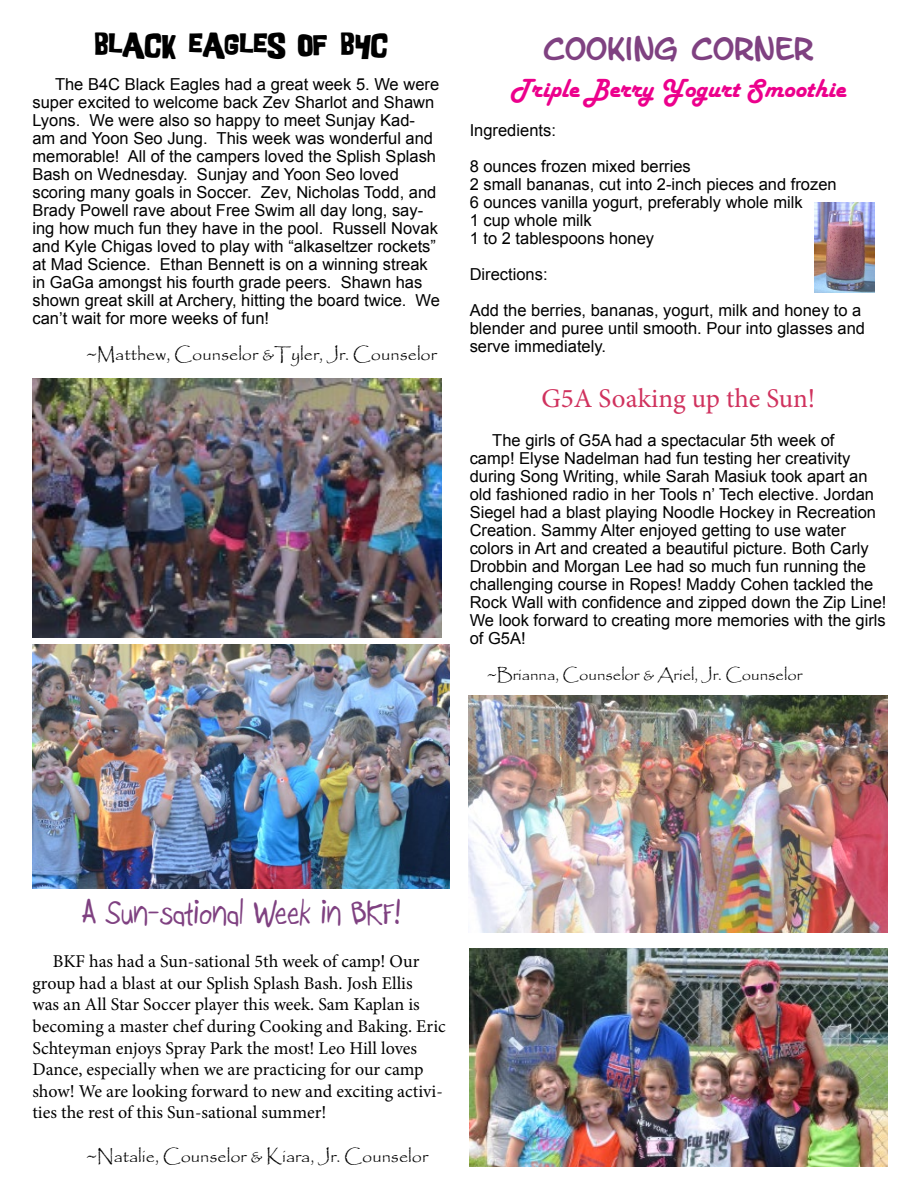
<style>
.page{position:relative;width:918px;height:1188px;background:#fff}
.page>*{position:absolute;margin:0;border:0;box-sizing:border-box;transform-origin:0 0}
.t1{font:36px "Boopee";color:#7f4181}
.t2{font:27px "Harlow Solid";color:#ec008c}
.t3{font:27px "Minion Pro";color:#d0325e}
.t4{font:27px "Good Girl";color:#000}
.t5{font:27px "Letter O Matic";color:#7f4181}
.t6{font:18px/21.6px "Minion Pro";letter-spacing:-.005em;color:#000}
.t7{font:18px "Papyrus";color:#000}
.t8{font:16.5px/18px "Arial";color:#000}
.t9{font:16.5px "Papyrus";color:#000}
</style>
<div class="page">
<img style="left:814px;top:203px;width:60px;height:90px">
<img style="left:468px;top:695px;width:419px;height:238px">
<img style="left:469px;top:948px;width:418px;height:218px">
<img style="left:32px;top:378px;width:409px;height:260px">
<img style="left:32px;top:644px;width:418px;height:245px">
<h2 class="t4" style="left:94px;top:32px;width:295px">BLACK EAGLES OF B4C</h2>
<p class="t8" style="left:32px;top:75px;width:409px;text-indent:23px">The B4C Black Eagles had a great week 5. We were super excited to welcome back Zev Sharlot and Shawn Lyons. We were also so happy to meet Sunjay Kad&shy;am and Yoon Seo Jung. This week was wonderful and memorable! All of the campers loved the Splish Splash Bash on Wednesday. Sunjay and Yoon Seo loved scoring many goals in Soccer. Zev, Nicholas Todd, and Brady Powell rave about Free Swim all day long, say&shy;ing how much fun they have in the pool. Russell Novak and Kyle Chigas loved to play with “alkaseltzer rockets” at Mad Science. Ethan Bennett is on a winning streak in GaGa amongst his fourth grade peers. Shawn has shown great skill at Archery, hitting the board twice. We can’t wait for more weeks of fun!</p>
<p class="t7" style="left:86px;top:343px;width:352px">~Matthew, Counselor &amp;Tyler, Jr. Counselor</p>
<h2 class="t5" style="left:543px;top:39px;width:271px">COOKING CORNER</h2>
<h2 class="t2" style="left:511px;top:73px;width:336px">Triple Berry Yogurt Smoothie</h2>
<p class="t8" style="left:469px;top:113px;width:223px;line-height:36px">Ingredients:<br>8 ounces frozen mixed berries</p>
<p class="t8" style="left:469px;top:176px;width:368px">2 small bananas, cut into 2-inch pieces and frozen 6 ounces vanilla yogurt, preferably whole milk<br>1 cup whole milk<br>1 to 2 tablespoons honey</p>
<p class="t8" style="left:469px;top:257px;width:393px;line-height:36px">Directions:<br>Add the berries, bananas, yogurt, milk and honey to a</p>
<p class="t8" style="left:469px;top:320px;width:397px">blender and puree until smooth. Pour into glasses and serve immediately.</p>
<h2 class="t3" style="left:541px;top:380px;width:275px">G5A Soaking up the Sun!</h2>
<p class="t8" style="left:469px;top:432px;width:418px;text-indent:23px">The girls of G5A had a spectacular 5th week of<br>camp! Elyse Nadelman had fun testing her creativity during Song Writing, while Sarah Masiuk took apart an old fashioned radio in her Tools n’ Tech elective. Jordan Siegel had a blast playing Noodle Hockey in Recreation Creation. Sammy Alter enjoyed getting to use water colors in Art and created a beautiful picture. Both Carly Drobbin and Morgan Lee had so much fun running the challenging course in Ropes! Maddy Cohen tackled the Rock Wall with confidence and zipped down the Zip Line!<br>We look forward to creating more memories with the girls of G5A!</p>
<p class="t9" style="left:487px;top:665px;width:316px">~Brianna, Counselor &amp; Ariel, Jr. Counselor</p>
<h1 class="t1" style="left:82px;top:893px;width:320px">A Sun-sational Week in BKF!</h1>
<p class="t6" style="left:32px;top:951px;width:415px;text-indent:20px">BKF has had a Sun-sational 5th week of camp! Our group had a blast at our Splish Splash Bash. Josh Ellis<br>was an All Star Soccer player this week. Sam Kaplan is becoming a master chef during Cooking and Baking. Eric Schteyman enjoys Spray Park the most! Leo Hill loves Dance, especially when we are practicing for our camp show! We are looking forward to new and exciting activi&shy;ties the rest of this Sun-sational summer!</p>
<p class="t7" style="left:86px;top:1145px;width:343px">~Natalie, Counselor &amp; Kiara, Jr. Counselor</p>
</div>
